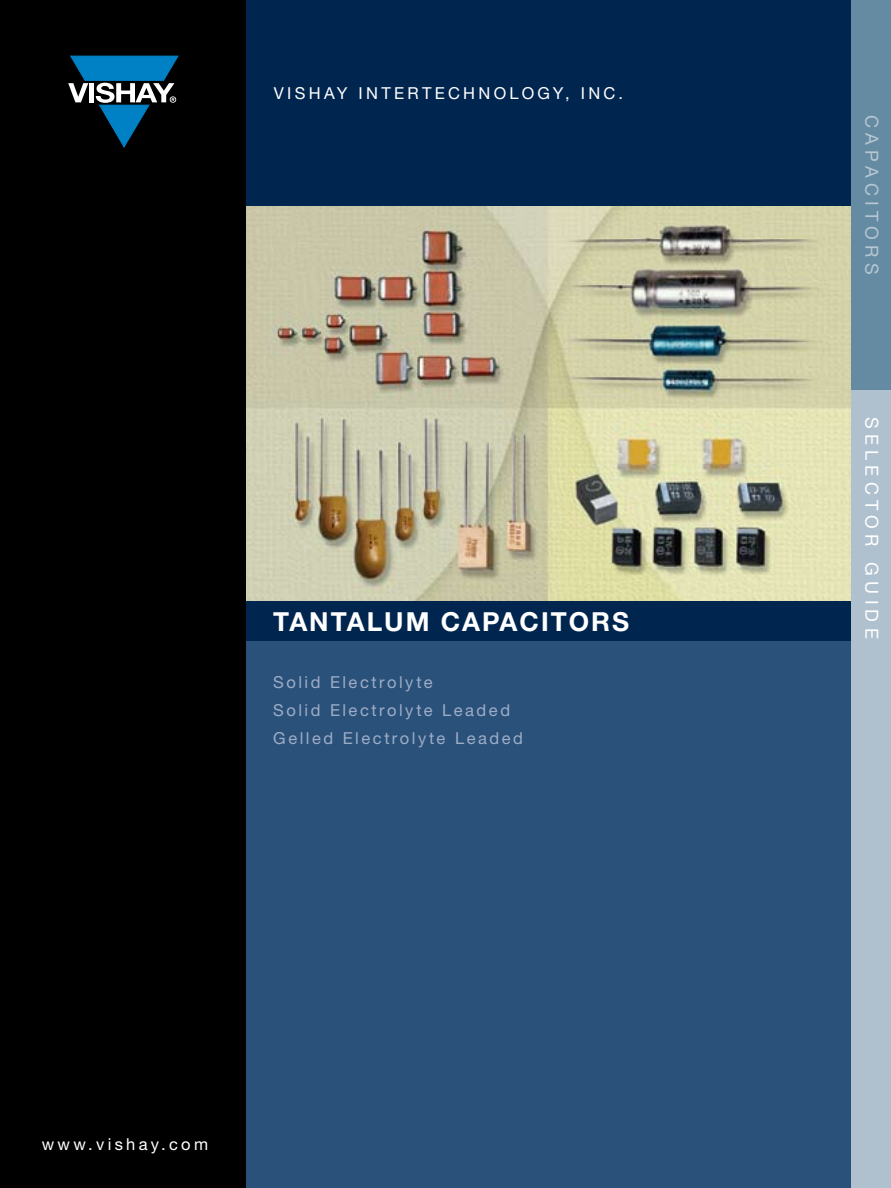
<style>
.page{position:relative;width:891px;height:1188px;background:#fff}
.page>*{position:absolute;margin:0;border:0;box-sizing:border-box;transform-origin:0 0}
.t1{font:700 26.25px "Helvetica Neue LT Std";letter-spacing:.075em;color:#fff}
.t2{font:18px "Helvetica Neue LT Std";letter-spacing:.295em;color:#fff}
.t3{font:18px "Helvetica Neue LT Std";color:#b6c6d3}
.t4{font:16.5px/28.2px "Helvetica Neue LT Std";letter-spacing:.15em;color:#9eadc7}
.t5{font:16.5px "Helvetica Neue LT Std";letter-spacing:.2em;color:#fff}
</style>
<div class="page">
<hr style="left:0;top:0;width:1px;height:1188px;background:#000">
<div style="left:246px;top:0;width:645px;height:644px;background:#00254f"></div>
<div style="left:246px;top:641px;width:606px;height:547px;background:#2a5179"></div>
<img style="left:246px;top:207px;width:606px;height:393px">
<div style="left:1px;top:0;width:245px;height:1188px;background:#000"></div>
<svg style="left:68px;top:56px;width:110px;height:91px"></svg>
<div style="left:852px;top:390px;width:39px;height:798px;background:#afc0cf"></div>
<div style="left:852px;top:0;width:39px;height:390px;background:#658ba3"></div>
<p class="t5" style="left:274px;top:83px;width:205px">VISH AY IN TERTECHNOLO</p>
<p class="t5" style="left:538px;top:83px;width:87px">GY, IN C.</p>
<h1 class="t1" style="left:273px;top:605px;width:354px">TANTALUM CAPAC ITORS</h1>
<p class="t4" style="left:273px;top:667px;width:251px">Solid Electrolyte<br>Solid Electrolyte Leaded<br>Gelled Electrolyte Leaded</p>
<p class="t5" style="left:42px;top:1134px;width:168px">www.vishay.com</p>
<p class="t3" style="left:883px;top:115px;width:159px;rotate:90deg">Capacitors</p>
<p class="t2" style="left:883px;top:417px;width:223px;rotate:90deg">Selector Guide</p>
</div>
